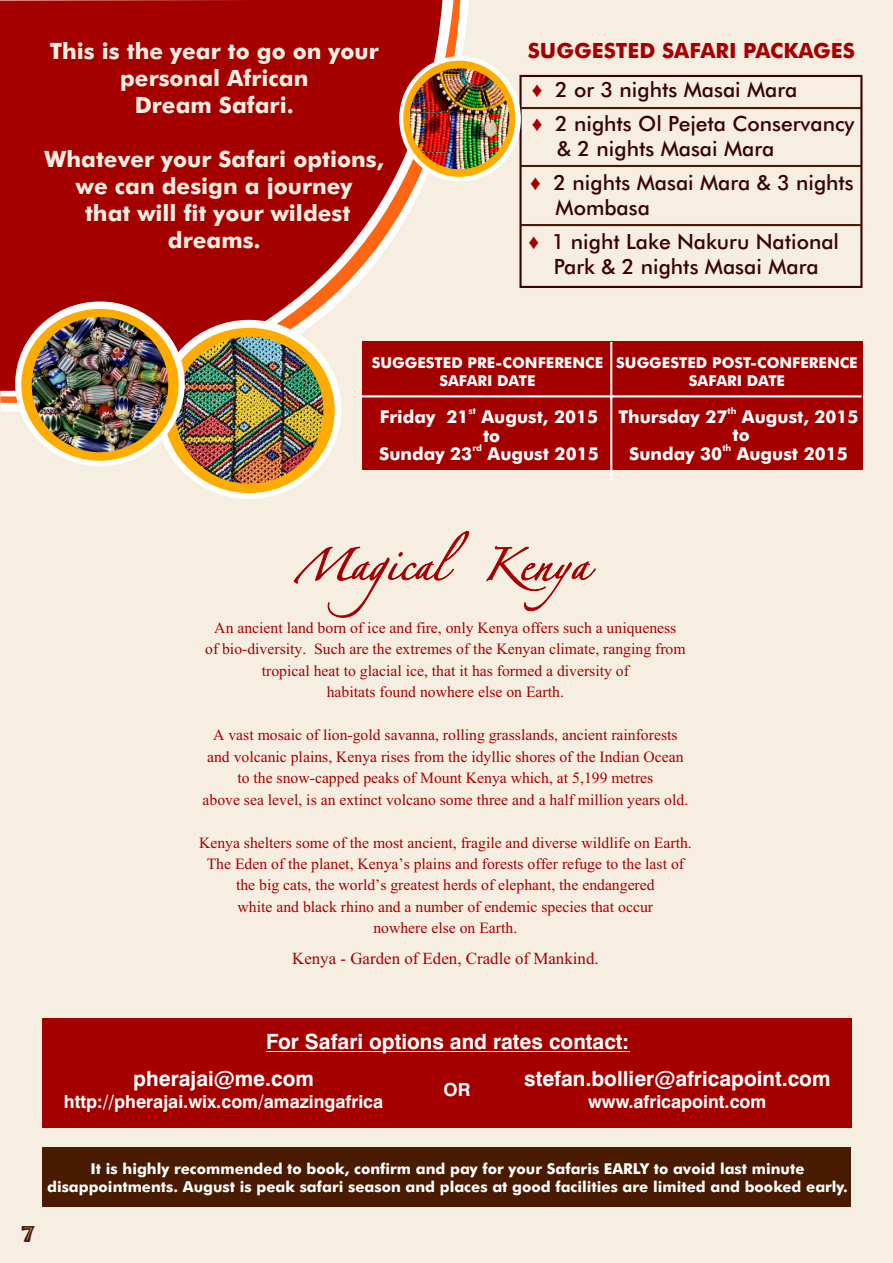
<style>
.page{position:relative;width:893px;height:1263px;background:#f7eee2}
.page>*{position:absolute;margin:0;border:0;box-sizing:border-box;transform-origin:0 0}
.t1{font:700 22.5px/27px "Futura BT";color:#f7eee2;text-align:center}
.t2{font:500 21px/25.2px "Futura BT";color:#380403}
.t3{font:700 21px/37px "Swiss 721 BT";color:#fff}
.t4{font:700 21px/39px "Futura BT";color:#a50000}
.t5{font:21px "Aparajita";color:#a50000}
.t6{font:21px "African";color:#491b03}
.t7{font:19.5px/21.5px "Aparajita";color:#a50000;text-align:center}
.t8{font:700 18px "Swiss 721 BT";color:#fff}
.t9{font:700 17.7px/18.3px "Futura BT";color:#fff;text-align:center}
.t10{font:700 15px/18px "Futura BT";color:#fff;text-align:center}
.t11{font:700 8.85px "Futura BT";color:#fff}
.s1{font-family:"Arial";font-weight:400}
.s2{font-weight:500;color:#380403}
.s3{font-family:"Arial";font-weight:400;color:#a50000}
.s4{font-family:"Arial";font-weight:700;color:#a50000}
</style>
<div class="page">
<div style="left:362px;top:341px;width:500px;height:129px;background:#a50000"></div>
<hr style="left:610px;top:342px;width:2px;height:137px;background:#fff">
<hr style="left:362px;top:395px;width:499px;height:2px;background:#fff">
<svg style="left:0;top:0;width:454px;height:400px"></svg>
<svg style="left:0;top:0;width:442px;height:393px;background:#b01e1b"></svg>
<div style="left:42px;top:1147px;width:809px;height:60px;background:#491b03"></div>
<div style="left:42px;top:1018px;width:810px;height:110px;background:#a50000"></div>
<div style="left:519px;top:75px;width:343px;height:213px;border:2px solid #380403"></div>
<hr style="left:521px;top:107px;width:340px;height:2px;background:#491b03">
<hr style="left:521px;top:165px;width:340px;height:2px;background:#491b03">
<hr style="left:521px;top:224px;width:340px;height:2px;background:#491b03">
<svg style="left:294px;top:531px;width:302px;height:87px"></svg>
<hr style="left:266px;top:1051px;width:363px;height:1px;background:#fff">
<div style="left:157px;top:320px;width:184px;height:179px;background:#fff;border-radius:50%"></div>
<div style="left:164px;top:328px;width:171px;height:165px;background:#ffac00;border-radius:50%"></div>
<img style="left:175px;top:337px;width:148px;height:147px;border-radius:50%">
<div style="left:15px;top:301px;width:170px;height:165px;background:#fff;border-radius:50%"></div>
<div style="left:21px;top:309px;width:158px;height:152px;background:#ffac00;border-radius:50%"></div>
<img style="left:32px;top:317px;width:136px;height:135px;border-radius:50%">
<svg style="left:399px;top:56px;width:122px;height:125px;background:#fcf6ee"></svg>
<div style="left:403px;top:61px;width:112px;height:116px;background:#ffac00;border-radius:50%"></div>
<img style="left:409px;top:68px;width:100px;height:101px;border-radius:50%">
<p class="t1" style="left:50px;top:40px;width:331px">This is the year to go on your personal African<br>Dream Safari.</p>
<p class="t1" style="left:45px;top:148px;width:341px">Whatever your Safari options, we can design a journey<br>that will fit your wildest dreams.</p>
<p class="t4" style="left:528px;top:33px;width:329px">SUGGESTED SAFARI PACKAGES <span class="s1">♦</span> <span class="s2">2 or 3 nights Masai Mara</span></p>
<p class="t2" style="left:557px;top:113px;width:299px;text-indent:-25px"><span class="s3">♦</span> 2 nights Ol Pejeta Conservancy &amp; 2 nights Masai Mara</p>
<p class="t2" style="left:556px;top:172px;width:300px;text-indent:-25px"><span class="s3">♦</span> 2 nights Masai Mara &amp; 3 nights<br>Mombasa</p>
<p class="t2" style="left:528px;top:231px;width:312px;text-align:center"><span class="s4">♦</span> 1 night Lake Nakuru National<br>Park &amp; 2 nights Masai Mara</p>
<p class="t10" style="left:372px;top:355px;width:233px">SUGGESTED PRE-CONFERENCE<br>SAFARI DATE</p>
<p class="t10" style="left:616px;top:355px;width:243px">SUGGESTED POST-CONFERENCE<br>SAFARI DATE</p>
<p class="t11" style="left:469px;top:408px;width:9px">st</p>
<p class="t9" style="left:380px;top:409px;width:220px">Friday 21 August, 2015 to</p>
<p class="t11" style="left:472px;top:445px;width:11px">rd</p>
<p class="t9" style="left:379px;top:446px;width:221px">Sunday 23 August 2015</p>
<p class="t11" style="left:727px;top:407px;width:10px">th</p>
<p class="t9" style="left:618px;top:409px;width:242px">Thursday 27 August, 2015 to</p>
<p class="t11" style="left:722px;top:445px;width:10px">th</p>
<p class="t9" style="left:629px;top:446px;width:220px">Sunday 30 August 2015</p>
<p class="t7" style="left:205px;top:617px;width:482px">An ancient land born of ice and fire, only Kenya offers such a uniqueness<br>of bio-diversity. Such are the extremes of the Kenyan climate, ranging from tropical heat to glacial ice, that it has formed a diversity of<br>habitats found nowhere else on Earth.</p>
<p class="t7" style="left:203px;top:724px;width:487px">A vast mosaic of lion-gold savanna, rolling grasslands, ancient rainforests and volcanic plains, Kenya rises from the idyllic shores of the Indian Ocean to the snow-capped peaks of Mount Kenya which, at 5,199 metres<br>above sea level, is an extinct volcano some three and a half million years old.</p>
<p class="t7" style="left:199px;top:832px;width:494px">Kenya shelters some of the most ancient, fragile and diverse wildlife on Earth.<br>The Eden of the planet, Kenya’s plains and forests offer refuge to the last of the big cats, the world’s greatest herds of elephant, the endangered<br>white and black rhino and a number of endemic species that occur<br>nowhere else on Earth.</p>
<p class="t5" style="left:292px;top:948px;width:308px">Kenya - Garden of Eden, Cradle of Mankind.</p>
<p class="t3" style="left:524px;top:1025px;width:308px;text-indent:-258px">For Safari options and rates contact: stefan.bollier@africapoint.com</p>
<p class="t8" style="left:588px;top:1094px;width:180px">www.africapoint.com</p>
<p class="t3" style="left:133px;top:1062px;width:182px">pherajai@me.com</p>
<p class="t8" style="left:64px;top:1094px;width:321px">http://pherajai.wix.com/amazingafrica</p>
<p class="t8" style="left:444px;top:1083px;width:29px">OR</p>
<p class="t6" style="left:21px;top:1222px;width:16px">7</p>
<p class="t10" style="left:47px;top:1161px;width:802px">It is highly recommended to book, confirm and pay for your Safaris EARLY to avoid last minute disappointments. August is peak safari season and places at good facilities are limited and booked early.</p>
</div>
